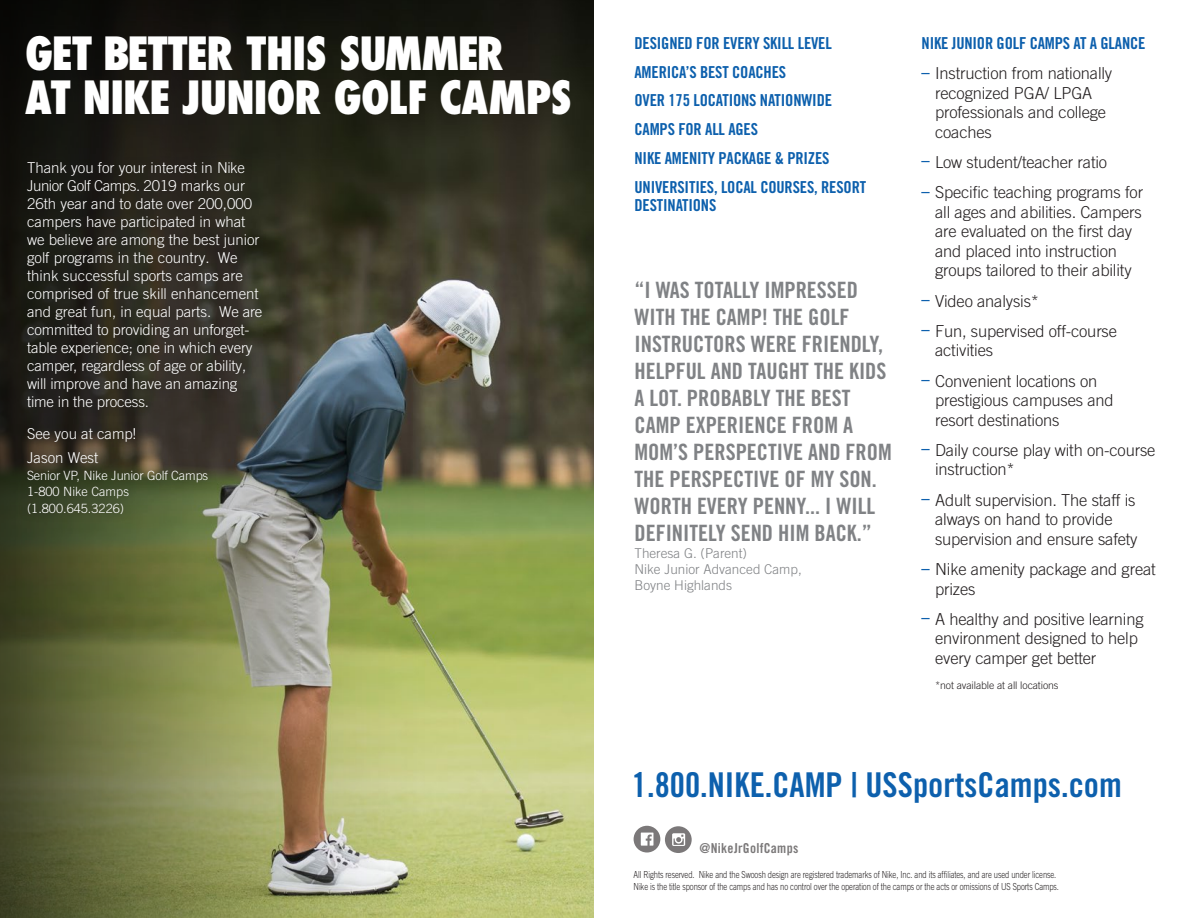
<style>
.page{position:relative;width:1188px;height:918px;background:#fff}
.page>*{position:absolute;margin:0;border:0;box-sizing:border-box;transform-origin:0 0}
.t1{font:800 44.55px/43.3px "Futura N Dfor Nike 365 Cn";letter-spacing:-.02em;color:#fff}
.t2{font:700 condensed 34.2px "Trade Gothicfor Nike 365";color:#0d60ad}
.t3{font:700 condensed 22.5px/27px "Trade Gothicfor Nike 365";color:#808285}
.t4{font:300 16.5px/19.5px "Trade Gothicfor Nike 365";letter-spacing:-.01em;color:#231f20}
.t5{font:700 condensed 16.5px/18px "Trade Gothicfor Nike 365";letter-spacing:-.01em;color:#0d60ad}
.t6{font:300 15px/18px "Trade Gothicfor Nike 365";color:#fff}
.t7{font:700 condensed 13.65px "Trade Gothicfor Nike 365";letter-spacing:.02em;color:#231f20}
.t8{font:300 13.5px/16.2px "Trade Gothicfor Nike 365";color:#808285}
.t9{font:300 12.75px/16.5px "Trade Gothicfor Nike 365";letter-spacing:-.01em;color:#fff}
.t10{font:300 10.5px "Trade Gothicfor Nike 365";letter-spacing:-.01em;color:#231f20}
.t11{font:300 9.75px/11.7px "Trade Gothicfor Nike 365";letter-spacing:-.01em;color:#231f20;scale:.79 1}
.s1{font-weight:700;font-stretch:condensed;color:#0d60ad}
</style>
<div class="page">
<img style="left:558px;top:0;width:36px;height:918px">
<img style="left:0;top:0;width:558px;height:918px">
<div style="left:18px;top:153px;width:253px;height:370px;background:#231f20;opacity:.75"></div>
<svg style="left:634px;top:826px;width:58px;height:27px"></svg>
<p class="t1" style="left:25px;top:31px;width:548px">GET BETTER THIS SUMMER<br>AT NIKE JUNIOR GOLF CAMPS</p>
<p class="t6" style="left:27px;top:159px;width:237px">Thank you for your interest in Nike Junior Golf Camps. 2019 marks our 26th year and to date over 200,000 campers have participated in what we believe are among the best junior golf programs in the country. We think successful sports camps are comprised of true skill enhancement and great fun, in equal parts. We are committed to providing an unforget&shy;table experience; one in which every camper, regardless of age or ability, will improve and have an amazing time in the process.</p>
<p class="t6" style="left:27px;top:424px;width:111px">See you at camp!</p>
<p class="t6" style="left:27px;top:449px;width:73px">Jason West</p>
<p class="t9" style="left:27px;top:467px;width:183px">Senior VP, Nike Junior Golf Camps<br>1-800 Nike Camps (1.800.645.3226)</p>
<p class="t5" style="left:634px;top:34px;width:199px">DESIGNED FOR EVERY SKILL LEVEL</p>
<p class="t5" style="left:634px;top:63px;width:153px">AMERICA’S BEST COACHES</p>
<p class="t5" style="left:634px;top:91px;width:199px">OVER 175 LOCATIONS NATIONWIDE</p>
<p class="t5" style="left:634px;top:120px;width:125px">CAMPS FOR ALL AGES</p>
<p class="t5" style="left:634px;top:149px;width:197px">NIKE AMENITY PACKAGE &amp; PRIZES</p>
<p class="t5" style="left:634px;top:178px;width:233px">UNIVERSITIES, LOCAL COURSES, RESORT<br>DESTINATIONS</p>
<p class="t3" style="left:634px;top:277px;width:259px">“I WAS TOTALLY IMPRESSED<br>WITH THE CAMP! THE GOLF<br>INSTRUCTORS WERE FRIENDLY,<br>HELPFUL AND TAUGHT THE KIDS<br>A LOT. PROBABLY THE BEST<br>CAMP EXPERIENCE FROM A<br>MOM’S PERSPECTIVE AND FROM<br>THE PERSPECTIVE OF MY SON.<br>WORTH EVERY PENNY... I WILL<br>DEFINITELY SEND HIM BACK.”</p>
<p class="t8" style="left:634px;top:545px;width:114px">Theresa G. (Parent)</p>
<p class="t8" style="left:634px;top:561px;width:169px">Nike Junior Advanced Camp,<br>Boyne Highlands</p>
<p class="t5" style="left:922px;top:34px;width:225px">NIKE JUNIOR GOLF CAMPS AT A GLANCE</p>
<p class="t4" style="left:935px;top:63px;width:179px;text-indent:-13px"><span class="s1">–</span> Instruction from nationally recognized PGA/ LPGA professionals and college coaches</p>
<p class="t4" style="left:922px;top:152px;width:187px"><span class="s1">–</span> Low student/teacher ratio</p>
<p class="t4" style="left:935px;top:182px;width:210px;text-indent:-13px"><span class="s1">–</span> Specific teaching programs for all ages and abilities. Campers are evaluated on the first day and placed into instruction groups tailored to their ability</p>
<p class="t4" style="left:922px;top:291px;width:119px"><span class="s1">–</span> Video analysis*</p>
<p class="t4" style="left:935px;top:321px;width:183px;text-indent:-13px"><span class="s1">–</span> Fun, supervised off-course activities</p>
<p class="t4" style="left:935px;top:371px;width:180px;text-indent:-13px"><span class="s1">–</span> Convenient locations on prestigious campuses and resort destinations</p>
<p class="t4" style="left:935px;top:440px;width:222px;text-indent:-13px"><span class="s1">–</span> Daily course play with on-course instruction*</p>
<p class="t4" style="left:935px;top:490px;width:204px;text-indent:-13px"><span class="s1">–</span> Adult supervision. The staff is always on hand to provide supervision and ensure safety</p>
<p class="t4" style="left:935px;top:559px;width:222px;text-indent:-13px"><span class="s1">–</span> Nike amenity package and great prizes</p>
<p class="t4" style="left:935px;top:609px;width:210px;text-indent:-13px"><span class="s1">–</span> A healthy and positive learning environment designed to help every camper get better</p>
<p class="t10" style="left:935px;top:679px;width:125px">*not available at all locations</p>
<p class="t2" style="left:632px;top:764px;width:492px">1.800.NIKE.CAMP | USSportsCamps.com</p>
<p class="t7" style="left:700px;top:839px;width:100px">@NikeJrGolfCamps</p>
<p class="t11" style="left:634px;top:869px;width:540px">All Rights reserved. Nike and the Swoosh design are registered trademarks of Nike, Inc. and its affiliates, and are used under license.<br>Nike is the title sponsor of the camps and has no control over the operation of the camps or the acts or omissions of US Sports Camps.</p>
</div>
